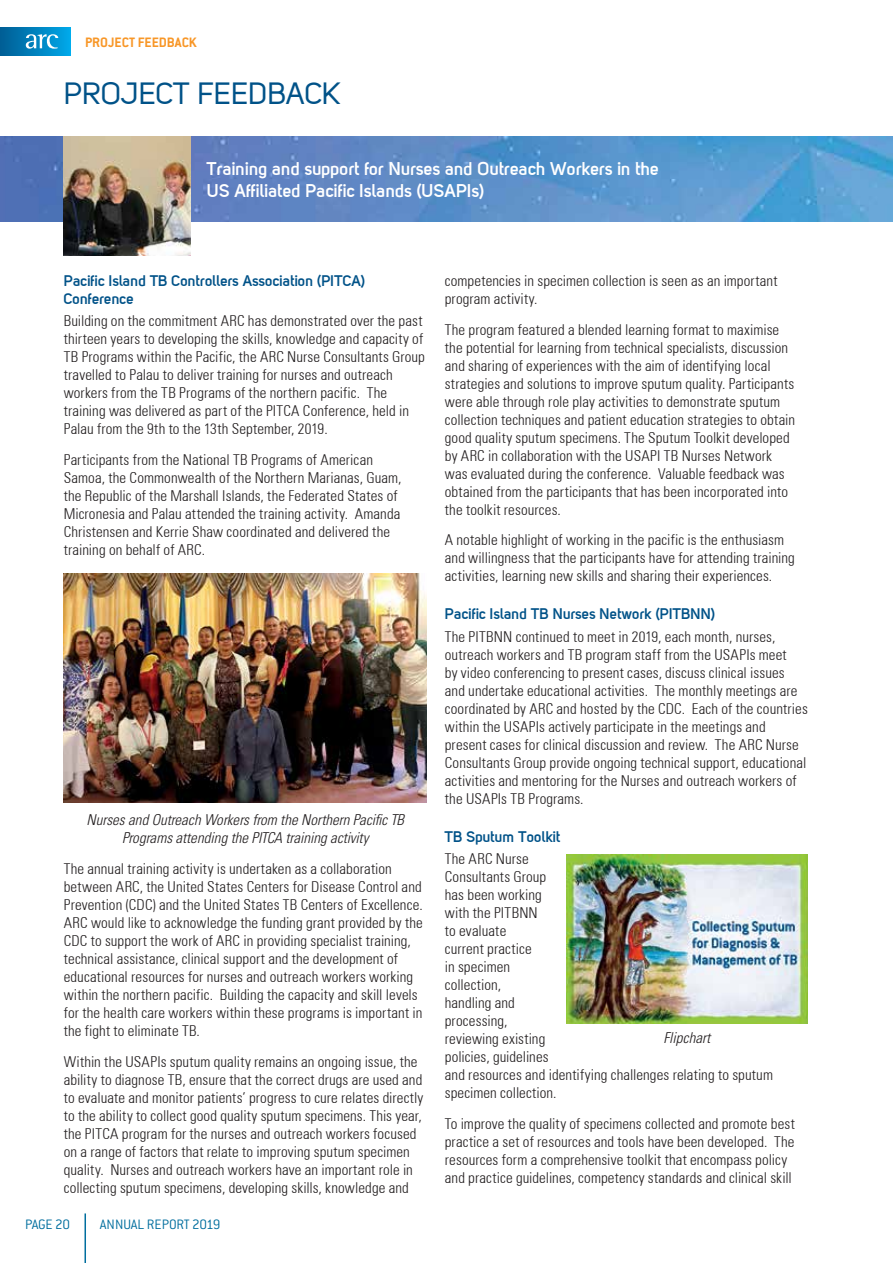
<style>
.page{position:relative;width:893px;height:1263px;background:#fff}
.page>*{position:absolute;margin:0;border:0;box-sizing:border-box;transform-origin:0 0}
.t1{font:30px "Uni Sans Regular";color:#005288}
.t2{font:700 18px/21.6px "Uni Sans Semi";color:#fff}
.t3{font:300 condensed 15px/18px "Univers 47";letter-spacing:.01em;color:#231f20}
.t4{font:700 15px/18px "Uni Sans Semi";color:#005288}
.t5{font:italic 300 condensed 15px/18px "Univers";color:#231f20;text-align:center}
.t6{font:300 15px "Conduit ITC";letter-spacing:-.01em;color:#006e9e}
.t7{font:700 15px "Conduit ITC";color:#f89728}
</style>
<div class="page">
<img style="left:0;top:136px;width:893px;height:86px">
<div style="left:0;top:28px;width:70px;height:27px;background:linear-gradient(to right,#005d93,#00a6e7)"></div>
<hr style="left:85px;top:1213px;width:1px;height:50px;background:#006e9e">
<svg style="left:26px;top:34px;width:32px;height:15px"></svg>
<img style="left:64px;top:136px;width:127px;height:120px">
<img style="left:64px;top:573px;width:363px;height:229px">
<img style="left:566px;top:855px;width:242px;height:168px">
<p class="t7" style="left:85px;top:34px;width:113px">PROJECT FEEDBACK</p>
<h1 class="t1" style="left:64px;top:76px;width:278px">PROJECT FEEDBACK</h1>
<p class="t2" style="left:207px;top:158px;width:454px">Training and support for Nurses and Outreach Workers in the<br>US Affiliated Pacific Islands (USAPIs)</p>
<p class="t4" style="left:64px;top:272px;width:303px">Pacific Island TB Controllers Association (PITCA)<br>Conference</p>
<p class="t3" style="left:64px;top:312px;width:363px">Building on the commitment ARC has demonstrated over the past thirteen years to developing the skills, knowledge and capacity of TB Programs within the Pacific, the ARC Nurse Consultants Group travelled to Palau to deliver training for nurses and outreach workers from the TB Programs of the northern pacific. The training was delivered as part of the PITCA Conference, held in Palau from the 9th to the 13th September, 2019.</p>
<p class="t3" style="left:64px;top:451px;width:339px">Participants from the National TB Programs of American Samoa, the Commonwealth of the Northern Marianas, Guam, the Republic of the Marshall Islands, the Federated States of Micronesia and Palau attended the training activity. Amanda Christensen and Kerrie Shaw coordinated and delivered the training on behalf of ARC.</p>
<p class="t5" style="left:87px;top:810px;width:319px">Nurses and Outreach Workers from the Northern Pacific TB<br>Programs attending the PITCA training activity</p>
<p class="t3" style="left:64px;top:859px;width:361px">The annual training activity is undertaken as a collaboration between ARC, the United States Centers for Disease Control and Prevention (CDC) and the United States TB Centers of Excellence.<br>ARC would like to acknowledge the funding grant provided by the CDC to support the work of ARC in providing specialist training, technical assistance, clinical support and the development of educational resources for nurses and outreach workers working within the northern pacific. Building the capacity and skill levels for the health care workers within these programs is important in the fight to eliminate TB.</p>
<p class="t3" style="left:64px;top:1052px;width:361px">Within the USAPIs sputum quality remains an ongoing issue, the ability to diagnose TB, ensure that the correct drugs are used and to evaluate and monitor patients’ progress to cure relates directly to the ability to collect good quality sputum specimens. This year, the PITCA program for the nurses and outreach workers focused on a range of factors that relate to improving sputum specimen quality. Nurses and outreach workers have an important role in collecting sputum specimens, developing skills, knowledge and</p>
<p class="t6" style="left:25px;top:1216px;width:47px">PAGE 20</p>
<p class="t6" style="left:100px;top:1216px;width:122px">ANNUAL REPORT 2019</p>
<p class="t3" style="left:445px;top:272px;width:334px">competencies in specimen collection is seen as an important program activity.</p>
<p class="t3" style="left:445px;top:320px;width:352px">The program featured a blended learning format to maximise the potential for learning from technical specialists, discussion and sharing of experiences with the aim of identifying local strategies and solutions to improve sputum quality. Participants were able through role play activities to demonstrate sputum collection techniques and patient education strategies to obtain good quality sputum specimens. The Sputum Toolkit developed by ARC in collaboration with the USAPI TB Nurses Network was evaluated during the conference. Valuable feedback was obtained from the participants that has been incorporated into the toolkit resources.</p>
<p class="t3" style="left:445px;top:531px;width:352px">A notable highlight of working in the pacific is the enthusiasm and willingness that the participants have for attending training activities, learning new skills and sharing their experiences.</p>
<p class="t4" style="left:445px;top:605px;width:272px">Pacific Island TB Nurses Network (PITBNN)</p>
<p class="t3" style="left:445px;top:627px;width:364px">The PITBNN continued to meet in 2019, each month, nurses, outreach workers and TB program staff from the USAPIs meet<br>by video conferencing to present cases, discuss clinical issues and undertake educational activities. The monthly meetings are coordinated by ARC and hosted by the CDC. Each of the countries within the USAPIs actively participate in the meetings and present cases for clinical discussion and review. The ARC Nurse Consultants Group provide ongoing technical support, educational activities and mentoring for the Nurses and outreach workers of the USAPIs TB Programs.</p>
<p class="t4" style="left:445px;top:827px;width:117px">TB Sputum Toolkit</p>
<p class="t3" style="left:445px;top:850px;width:330px">The ARC Nurse<br>Consultants Group<br>has been working<br>with the PITBNN<br>to evaluate<br>current practice<br>in specimen<br>collection,<br>handling and<br>processing,<br>reviewing existing<br>policies, guidelines<br>and resources and identifying challenges relating to sputum specimen collection.</p>
<p class="t3" style="left:445px;top:1114px;width:352px">To improve the quality of specimens collected and promote best practice a set of resources and tools have been developed. The resources form a comprehensive toolkit that encompass policy and practice guidelines, competency standards and clinical skill</p>
<p class="t5" style="left:664px;top:1029px;width:48px">Flipchart</p>
</div>
